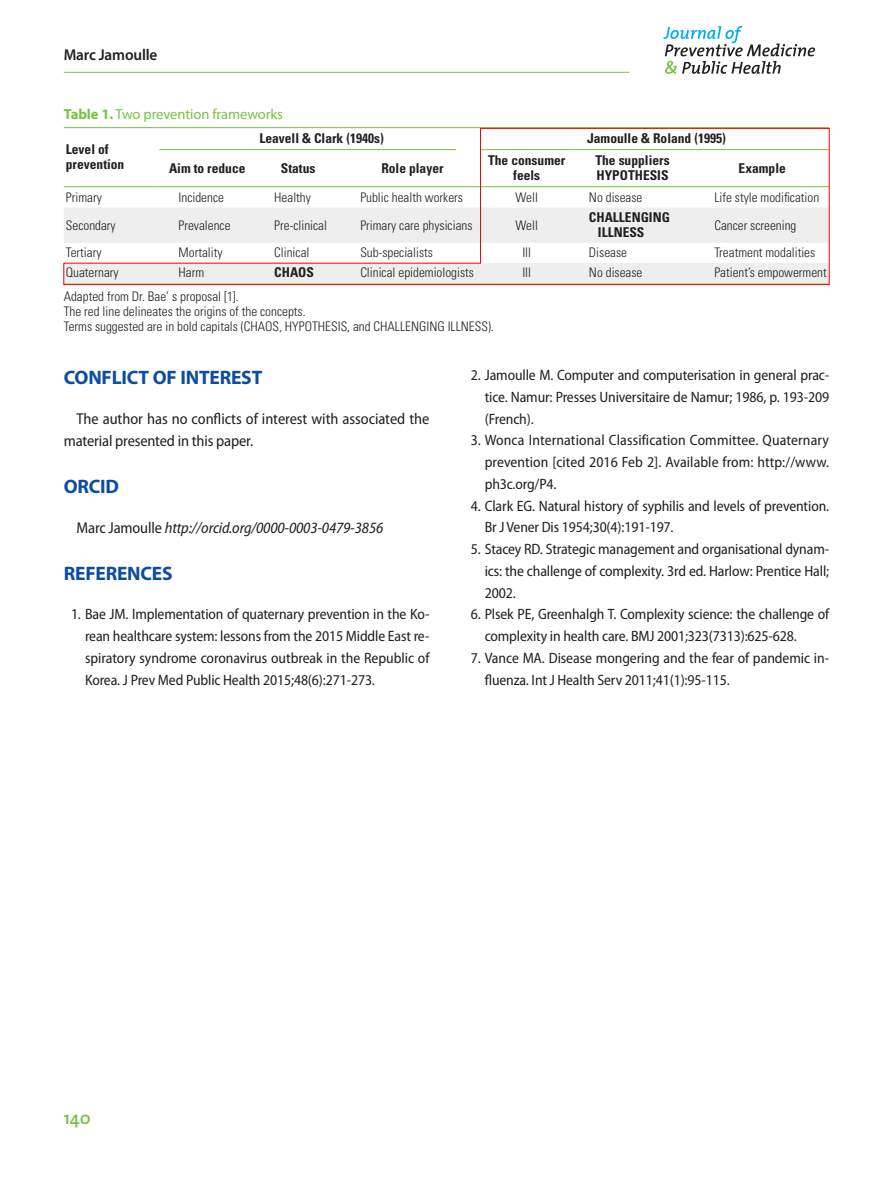
<style>
.page{position:relative;width:893px;height:1191px;background:#fff}
.page>*{position:absolute;margin:0;border:0;box-sizing:border-box;transform-origin:0 0}
.jpmph_대제목{font:700 19.5px "Myriad Pro";letter-spacing:-.01em;color:#0d4da1}
.t1{font:600 18px "The Mix";color:#79c142}
.jpmph_본문{font:semi-condensed 15.75px/21.8px "Myriad Pro";letter-spacing:-.005em;color:#231f20}
.jpmph_본문-2{font:italic semi-condensed 15.75px "Myriad Pro";letter-spacing:-.01em;color:#231f20}
.t2{font:600 15.75px "Myriad Pro";letter-spacing:-.01em;color:#231f20}
.jpmph_참고문헌-1{font:semi-condensed 15px/21.8px "Myriad Pro";letter-spacing:-.01em;color:#231f20;text-align:justify}
.jpmph_표그림캡션{font:14.55px "Myriad Pro";letter-spacing:-.005em;color:#79c142}
.jpmph_표머리{font:700 condensed 13.5px/15px "Univers LT Std";color:#231f20;text-align:center}
.jpmph_표본문{font:300 condensed 13.2px "Univers LT Std";color:#231f20}
.s1{font-weight:700}
.s2{font-style:normal}
</style>
<div class="page">
<hr style="left:64px;top:72px;width:565px;height:1px;background:#79c142">
<svg style="left:663px;top:26px;width:152px;height:48px"></svg>
<hr style="left:64px;top:127px;width:95px;height:1px;background:#79c142">
<hr style="left:159px;top:127px;width:96px;height:1px;background:#79c142">
<hr style="left:255px;top:127px;width:86px;height:1px;background:#79c142">
<hr style="left:341px;top:127px;width:143px;height:1px;background:#79c142">
<hr style="left:484px;top:127px;width:86px;height:1px;background:#79c142">
<hr style="left:570px;top:127px;width:125px;height:1px;background:#79c142">
<hr style="left:695px;top:127px;width:134px;height:1px;background:#79c142">
<svg style="left:63px;top:128px;width:767px;height:157px"></svg>
<p class="t2" style="left:64px;top:45px;width:95px">Marc Jamoulle</p>
<p class="jpmph_표그림캡션" style="left:64px;top:105px;width:221px"><span class="s1">Table 1.</span> Two prevention frameworks</p>
<p class="jpmph_표머리" style="left:66px;top:142px;width:44px">Level of</p>
<p class="jpmph_표머리" style="left:66px;top:157px;width:60px">prevention</p>
<p class="jpmph_표머리" style="left:259px;top:131px;width:126px">Leavell &amp; Clark (1940s)</p>
<p class="jpmph_표머리" style="left:587px;top:131px;width:140px">Jamoulle &amp; Roland (1995)</p>
<p class="jpmph_표머리" style="left:169px;top:160px;width:78px">Aim to reduce</p>
<p class="jpmph_표머리" style="left:281px;top:160px;width:36px">Status</p>
<p class="jpmph_표머리" style="left:381px;top:160px;width:64px">Role player</p>
<p class="jpmph_표머리" style="left:488px;top:153px;width:79px">The consumer feels</p>
<p class="jpmph_표머리" style="left:595px;top:153px;width:76px">The suppliers</p>
<p class="jpmph_표머리" style="left:596px;top:168px;width:74px">HYPOTHESIS</p>
<p class="jpmph_표머리" style="left:739px;top:160px;width:49px">Example</p>
<p class="jpmph_표본문" style="left:66px;top:189px;width:37px">Primary</p>
<p class="jpmph_표본문" style="left:179px;top:189px;width:47px">Incidence</p>
<p class="jpmph_표본문" style="left:274px;top:189px;width:38px">Healthy</p>
<p class="jpmph_표본문" style="left:360px;top:189px;width:104px">Public health workers</p>
<p class="jpmph_표본문" style="left:515px;top:189px;width:24px">Well</p>
<p class="jpmph_표본문" style="left:589px;top:189px;width:55px">No disease</p>
<p class="jpmph_표본문" style="left:714px;top:189px;width:106px">Life style modification</p>
<p class="jpmph_표본문" style="left:66px;top:217px;width:51px">Secondary</p>
<p class="jpmph_표본문" style="left:179px;top:217px;width:54px">Prevalence</p>
<p class="jpmph_표본문" style="left:274px;top:217px;width:54px">Pre-clinical</p>
<p class="jpmph_표본문" style="left:360px;top:217px;width:114px">Primary care physicians</p>
<p class="jpmph_표본문" style="left:515px;top:217px;width:24px">Well</p>
<p class="jpmph_표머리" style="left:589px;top:210px;width:82px">CHALLENGING</p>
<p class="jpmph_표머리" style="left:598px;top:225px;width:48px">ILLNESS</p>
<p class="jpmph_표본문" style="left:714px;top:217px;width:84px">Cancer screening</p>
<p class="jpmph_표본문" style="left:66px;top:245px;width:37px">Tertiary</p>
<p class="jpmph_표본문" style="left:179px;top:245px;width:45px">Mortality</p>
<p class="jpmph_표본문" style="left:274px;top:245px;width:37px">Clinical</p>
<p class="jpmph_표본문" style="left:360px;top:245px;width:74px">Sub-specialists</p>
<p class="jpmph_표본문" style="left:522px;top:245px;width:10px">Ill</p>
<p class="jpmph_표본문" style="left:589px;top:245px;width:40px">Disease</p>
<p class="jpmph_표본문" style="left:714px;top:245px;width:102px">Treatment modalities</p>
<p class="jpmph_표본문" style="left:66px;top:265px;width:54px">Quaternary</p>
<p class="jpmph_표본문" style="left:179px;top:265px;width:27px">Harm</p>
<p class="jpmph_표머리" style="left:274px;top:265px;width:41px">CHAOS</p>
<p class="jpmph_표본문" style="left:360px;top:265px;width:115px">Clinical epidemiologists</p>
<p class="jpmph_표본문" style="left:522px;top:265px;width:10px">Ill</p>
<p class="jpmph_표본문" style="left:589px;top:265px;width:55px">No disease</p>
<p class="jpmph_표본문" style="left:714px;top:265px;width:114px">Patient’s empowerment</p>
<p class="jpmph_표본문" style="left:64px;top:288px;width:176px">Adapted from Dr. Bae’ s proposal [1].</p>
<p class="jpmph_표본문" style="left:64px;top:303px;width:243px">The red line delineates the origins of the concepts.</p>
<p class="jpmph_표본문" style="left:64px;top:318px;width:432px">Terms suggested are in bold capitals (CHAOS, HYPOTHESIS, and CHALLENGING ILLNESS).</p>
<p class="jpmph_대제목" style="left:64px;top:364px;width:200px">CONFLICT OF INTEREST</p>
<p class="jpmph_본문" style="left:64px;top:408px;width:367px;text-indent:13px">The author has no conflicts of interest with associated the material presented in this paper.</p>
<p class="jpmph_대제목" style="left:64px;top:473px;width:57px">ORCID</p>
<p class="jpmph_본문-2" style="left:77px;top:519px;width:308px"><span class="s2">Marc Jamoulle</span> http://orcid.org/0000-0003-0479-3856</p>
<p class="jpmph_대제목" style="left:64px;top:560px;width:110px">REFERENCES</p>
<p class="jpmph_참고문헌-1" style="left:85px;top:604px;width:346px;text-indent:-14px">1. Bae JM. Implementation of quaternary prevention in the Ko&shy;rean healthcare system: lessons from the 2015 Middle East re&shy;spiratory syndrome coronavirus outbreak in the Republic of Korea. J Prev Med Public Health 2015;48(6):271-273.</p>
<p class="jpmph_참고문헌-1" style="left:485px;top:364px;width:346px;text-indent:-14px">2. Jamoulle M. Computer and computerisation in general prac&shy;tice. Namur: Presses Universitaire de Namur; 1986, p. 193-209 (French).</p>
<p class="jpmph_참고문헌-1" style="left:485px;top:430px;width:346px;text-indent:-14px">3. Wonca International Classification Committee. Quaternary prevention [cited 2016 Feb 2]. Available from: http://www. ph3c.org/P4.</p>
<p class="jpmph_참고문헌-1" style="left:485px;top:495px;width:346px;text-indent:-14px">4. Clark EG. Natural history of syphilis and levels of prevention.<br>Br J Vener Dis 1954;30(4):191-197.</p>
<p class="jpmph_참고문헌-1" style="left:485px;top:538px;width:346px;text-indent:-14px">5. Stacey RD. Strategic management and organisational dynam&shy;ics: the challenge of complexity. 3rd ed. Harlow: Prentice Hall; 2002.</p>
<p class="jpmph_참고문헌-1" style="left:485px;top:604px;width:346px;text-indent:-14px">6. Plsek PE, Greenhalgh T. Complexity science: the challenge of complexity in health care. BMJ 2001;323(7313):625-628.</p>
<p class="jpmph_참고문헌-1" style="left:485px;top:647px;width:346px;text-indent:-14px">7. Vance MA. Disease mongering and the fear of pandemic in&shy;fluenza. Int J Health Serv 2011;41(1):95-115.</p>
<p class="t1" style="left:64px;top:1103px;width:28px">140</p>
</div>
